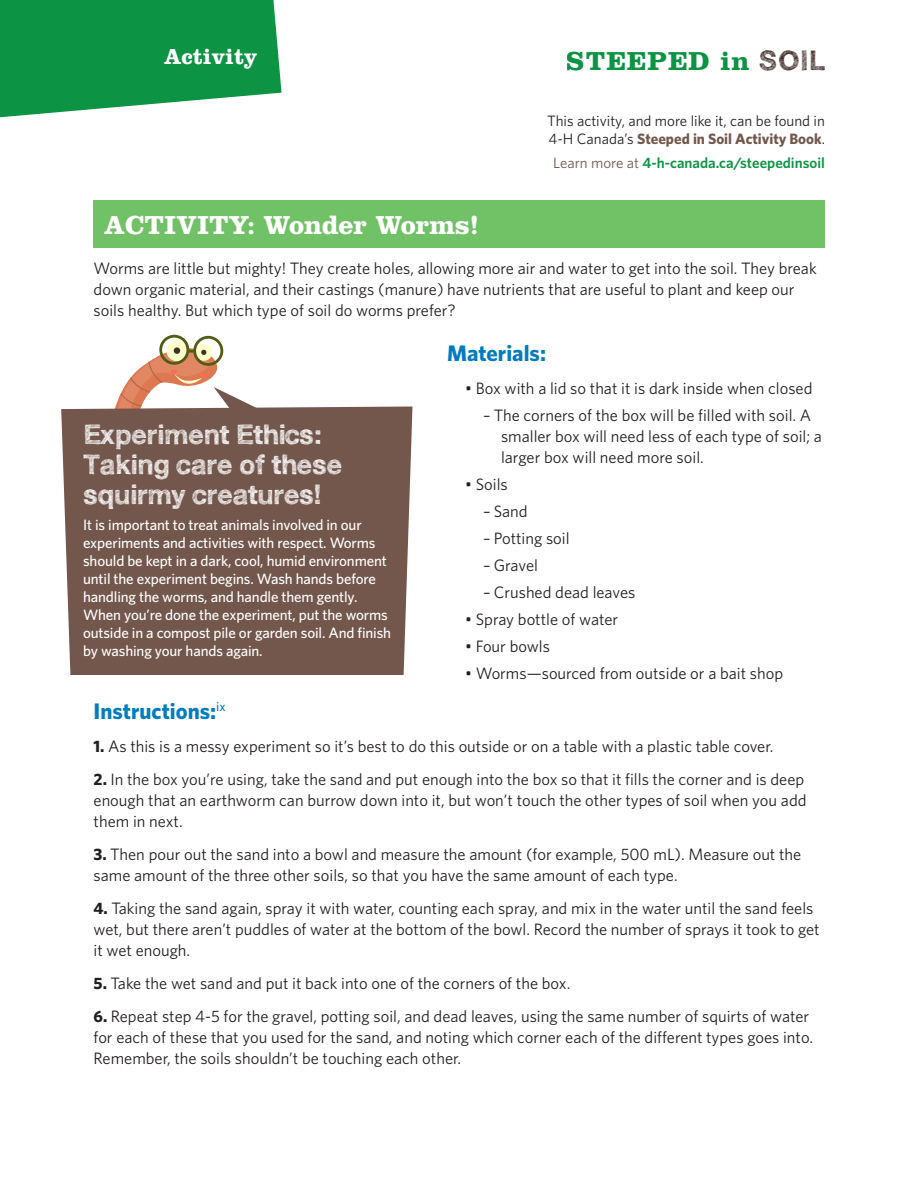
<style>
.page{position:relative;width:918px;height:1188px;background:#fff}
.page>*{position:absolute;margin:0;border:0;box-sizing:border-box;transform-origin:0 0}
.Body{font:700 27px/30px "Sketchetik";letter-spacing:-.01em;color:#fff}
.L1_Activity{font:700 27px "Clarendon LT Std";color:#fff}
.t1{font:700 27px "Clarendon LT Std";letter-spacing:.04em;color:#0d9344}
.L2{font:700 22.5px "Whitney";color:#007cc2}
.Running_header{font:700 22.5px "Clarendon LT Std";color:#fff}
.Body_Numbered{font:16.5px/21px "Whitney";color:#231f20}
.Body-2{font:16.5px/21px "Whitney";color:#231f20}
.Body-3{font:500 15px/18px "Whitney";letter-spacing:-.01em;color:#fff}
.t2{font:15px/18px "Whitney";color:#231f20}
.t3{font:600 15px "Whitney";color:#0b9444}
.s1{font-family:"Sketchetik";color:#3e2924}
.s2{font-weight:700;color:#73574c}
.s3{font-weight:400;color:#73574c}
.s4{font-weight:700}
</style>
<div class="page">
<div style="left:94px;top:200px;width:731px;height:48px;background:#71c167"></div>
<svg style="left:0;top:0;width:282px;height:117px;background:#289f59"></svg>
<div style="left:61px;top:406px;width:351px;height:269px;background:#73574c"></div>
<svg style="left:68px;top:335px;width:197px;height:162px"></svg>
<p class="Running_header" style="left:164px;top:42px;width:95px">Activity</p>
<h1 class="t1" style="left:567px;top:45px;width:260px">STEEPED in <span class="s1">SOIL</span></h1>
<p class="t2" style="left:547px;top:111px;width:279px">This activity, and more like it, can be found in<br>4-H Canada’s <span class="s2">Steeped in Soil Activity Book</span>.</p>
<p class="t3" style="left:553px;top:153px;width:273px"><span class="s3">Learn more at</span> 4-h-canada.ca/steepedinsoil</p>
<p class="L1_Activity" style="left:104px;top:209px;width:376px">ACTIVITY: Wonder Worms!</p>
<p class="Body-2" style="left:94px;top:258px;width:725px">Worms are little but mighty! They create holes, allowing more air and water to get into the soil. They break down organic material, and their castings (manure) have nutrients that are useful to plant and keep our soils healthy. But which type of soil do worms prefer?</p>
<p class="Body" style="left:83px;top:419px;width:260px">Experiment Ethics:<br>Taking care of these squirmy creatures!</p>
<p class="Body-3" style="left:83px;top:515px;width:310px">It is important to treat animals involved in our experiments and activities with respect. Worms should be kept in a dark, cool, humid environment until the experiment begins. Wash hands before handling the worms, and handle them gently.<br>When you’re done the experiment, put the worms outside in a compost pile or garden soil. And finish by washing your hands again.</p>
<p class="L2" style="left:447px;top:340px;width:101px">Materials:</p>
<p class="Body_Numbered" style="left:465px;top:378px;width:349px">• Box with a lid so that it is dark inside when closed</p>
<p class="Body_Numbered" style="left:501px;top:405px;width:322px;text-indent:-18px">– The corners of the box will be filled with soil. A smaller box will need less of each type of soil; a larger box will need more soil.</p>
<p class="Body_Numbered" style="left:465px;top:474px;width:44px">• Soils</p>
<p class="Body_Numbered" style="left:483px;top:501px;width:46px">– Sand</p>
<p class="Body_Numbered" style="left:483px;top:528px;width:88px">– Potting soil</p>
<p class="Body_Numbered" style="left:483px;top:555px;width:57px">– Gravel</p>
<p class="Body_Numbered" style="left:483px;top:582px;width:154px">– Crushed dead leaves</p>
<p class="Body_Numbered" style="left:465px;top:609px;width:155px">• Spray bottle of water</p>
<p class="Body_Numbered" style="left:465px;top:636px;width:86px">• Four bowls</p>
<p class="Body_Numbered" style="left:465px;top:663px;width:320px">• Worms—sourced from outside or a bait shop</p>
<p class="L2" style="left:94px;top:697px;width:134px">Instructions:<sup>ix</sup></p>
<p class="Body_Numbered" style="left:94px;top:735px;width:681px"><span class="s4">1.</span> As this is a messy experiment so it’s best to do this outside or on a table with a plastic table cover.</p>
<p class="Body_Numbered" style="left:94px;top:768px;width:714px"><span class="s4">2.</span> In the box you’re using, take the sand and put enough into the box so that it fills the corner and is deep enough that an earthworm can burrow down into it, but won’t touch the other types of soil when you add them in next.</p>
<p class="Body_Numbered" style="left:94px;top:843px;width:709px"><span class="s4">3.</span> Then pour out the sand into a bowl and measure the amount (for example, 500 mL). Measure out the same amount of the three other soils, so that you have the same amount of each type.</p>
<p class="Body_Numbered" style="left:94px;top:897px;width:728px"><span class="s4">4.</span> Taking the sand again, spray it with water, counting each spray, and mix in the water until the sand feels wet, but there aren’t puddles of water at the bottom of the bowl. Record the number of sprays it took to get it wet enough.</p>
<p class="Body_Numbered" style="left:94px;top:972px;width:478px"><span class="s4">5.</span> Take the wet sand and put it back into one of the corners of the box.</p>
<p class="Body_Numbered" style="left:94px;top:1005px;width:721px"><span class="s4">6.</span> Repeat step 4-5 for the gravel, potting soil, and dead leaves, using the same number of squirts of water for each of these that you used for the sand, and noting which corner each of the different types goes into.<br>Remember, the soils shouldn’t be touching each other.</p>
</div>
